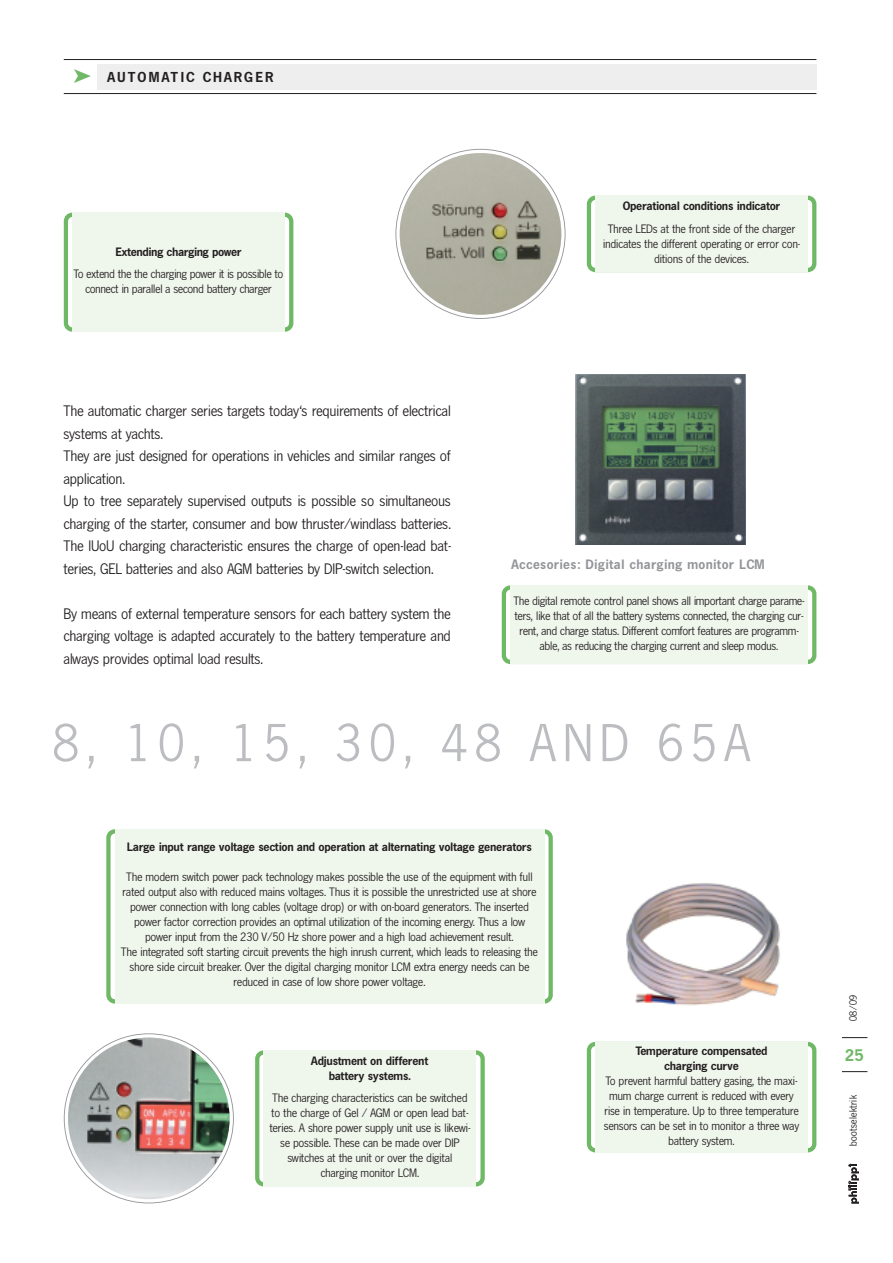
<style>
.page{position:relative;width:893px;height:1263px;background:#fff}
.page>*{position:absolute;margin:0;border:0;box-sizing:border-box;transform-origin:0 0}
.t1{font:52.5px "Ngo Reg";letter-spacing:.15em;color:#bcbdc0}
.t2{font:16.5px "Ngo Bol";color:#6fb865}
.t3{font:15px/22.5px "Ngo Reg";letter-spacing:.01em;color:#231f20}
.t4{font:14.25px "Ngo Bol";letter-spacing:.165em;color:#231f20}
.t5{font:13.5px "Ngo Bol";letter-spacing:.055em;color:#939598}
.t6{font:12px/15px "Ngo Reg";letter-spacing:.01em;color:#231f20;text-align:center}
.t7{font:12px/15px "Ngo Bol";letter-spacing:.01em;color:#231f20;text-align:center}
.t8{font:10.5px "Ngo Reg";letter-spacing:.025em;color:#231f20}
.s1{font-family:"Moredings";font-size:16.5px;color:#6fb865}
</style>
<div class="page">
<svg style="left:842px;top:1071px;width:25px;height:1px"></svg>
<svg style="left:842px;top:1037px;width:25px;height:1px"></svg>
<svg style="left:848px;top:1164px;width:11px;height:39px"></svg>
<div style="left:98px;top:64px;width:719px;height:25px;background:#eeeeef"></div>
<hr style="left:64px;top:59px;width:752px;height:1px;background:#231f20">
<hr style="left:64px;top:93px;width:752px;height:1px;background:#231f20">
<svg style="left:64px;top:1033px;width:170px;height:170px"></svg>
<img style="left:68px;top:1037px;width:162px;height:160px">
<svg style="left:255px;top:1050px;width:230px;height:136px"></svg>
<svg style="left:395px;top:149px;width:171px;height:170px"></svg>
<img style="left:400px;top:153px;width:161px;height:162px">
<svg style="left:587px;top:196px;width:229px;height:76px"></svg>
<svg style="left:106px;top:829px;width:447px;height:174px"></svg>
<svg style="left:502px;top:585px;width:314px;height:79px"></svg>
<img style="left:576px;top:374px;width:170px;height:170px">
<img style="left:626px;top:883px;width:154px;height:123px">
<svg style="left:587px;top:1042px;width:229px;height:110px"></svg>
<svg style="left:64px;top:213px;width:229px;height:119px"></svg>
<div style="left:595px;top:1042px;width:213px;height:110px;background:#eff6ec"></div>
<div style="left:264px;top:1050px;width:212px;height:136px;background:#eff6ec"></div>
<div style="left:115px;top:829px;width:429px;height:174px;background:#eff6ec"></div>
<div style="left:510px;top:585px;width:298px;height:79px;background:#eff6ec"></div>
<div style="left:595px;top:196px;width:213px;height:76px;background:#eff6ec"></div>
<div style="left:72px;top:213px;width:213px;height:119px;background:#eff6ec"></div>
<p class="t4" style="left:74px;top:72px;width:201px"><span class="s1">k</span> AUTOMATIC CHARGER</p>
<p class="t7" style="left:116px;top:246px;width:127px">Extending charging power</p>
<p class="t6" style="left:74px;top:267px;width:211px">To extend the the charging power it is possible to connect in parallel a second battery charger</p>
<p class="t7" style="left:623px;top:199px;width:159px">Operational conditions indicator</p>
<p class="t6" style="left:603px;top:222px;width:199px">Three LEDs at the front side of the charger indicates the different operating or error con&shy;ditions of the devices.</p>
<p class="t3" style="left:64px;top:401px;width:389px">The automatic charger series targets today's requirements of electrical systems at yachts.<br>They are just designed for operations in vehicles and similar ranges of application.<br>Up to tree separately supervised outputs is possible so simultaneous charging of the starter, consumer and bow thruster/windlass batteries.<br>The IUoU charging characteristic ensures the charge of open-lead bat&shy;teries, GEL batteries and also AGM batteries by DIP-switch selection.</p>
<p class="t3" style="left:64px;top:603px;width:388px;text-align:justify">By means of external temperature sensors for each battery system the charging voltage is adapted accurately to the battery temperature and always provides optimal load results.</p>
<p class="t5" style="left:512px;top:559px;width:255px">Accesories: Digital charging monitor LCM</p>
<p class="t6" style="left:514px;top:594px;width:292px">The digital remote control panel shows all important charge parame&shy;ters, like that of all the battery systems connected, the charging cur&shy;rent, and charge status. Different comfort features are programm&shy;able, as reducing the charging current and sleep modus.</p>
<h1 class="t1" style="left:53px;top:724px;width:699px">8, 10, 15, 30, 48 AND 65A</h1>
<p class="t7" style="left:127px;top:840px;width:406px">Large input range voltage section and operation at alternating voltage generators</p>
<p class="t6" style="left:121px;top:870px;width:418px">The modern switch power pack technology makes possible the use of the equipment with full rated output also with reduced mains voltages. Thus it is possible the unrestricted use at shore power connection with long cables (voltage drop) or with on-board generators. The inserted power factor correction provides an optimal utilization of the incoming energy. Thus a low power input from the 230 V/50 Hz shore power and a high load achievement result.<br>The integrated soft starting circuit prevents the high inrush current, which leads to releasing the shore side circuit breaker. Over the digital charging monitor LCM extra energy needs can be reduced in case of low shore power voltage.</p>
<p class="t7" style="left:312px;top:1054px;width:118px">Adjustment on different battery systems.</p>
<p class="t6" style="left:270px;top:1091px;width:202px">The charging characteristics can be switched to the charge of Gel / AGM or open lead bat&shy;teries. A shore power supply unit use is likewi&shy;se possible. These can be made over DIP switches at the unit or over the digital charging monitor LCM.</p>
<p class="t7" style="left:636px;top:1044px;width:133px">Temperature compensated charging curve</p>
<p class="t6" style="left:604px;top:1074px;width:197px">To prevent harmful battery gasing, the maxi&shy;mum charge current is reduced with every rise in temperature. Up to three temperature sensors can be set in to monitor a three way battery system.</p>
<p class="t8" style="left:849px;top:1021px;width:28px;rotate:-90deg">08/09</p>
<h2 class="t2" style="left:845px;top:1049px;width:20px">25</h2>
<p class="t8" style="left:849px;top:1146px;width:52px;rotate:-90deg">bootselektrik</p>
</div>
